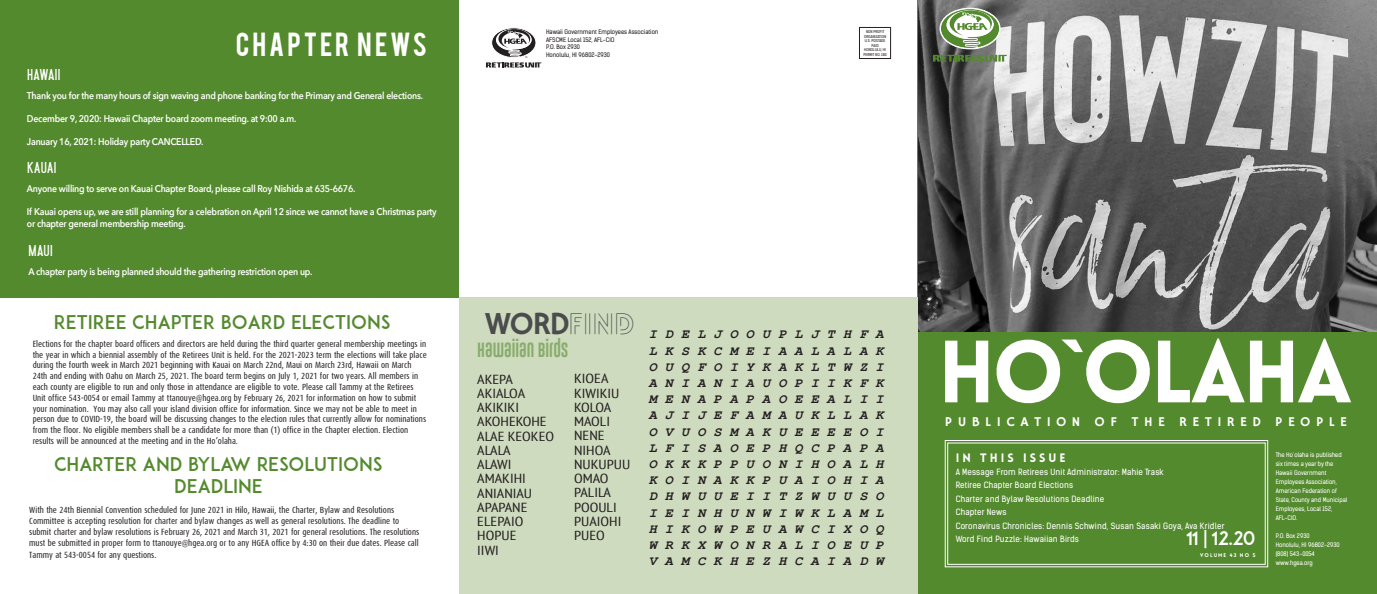
<style>
.page{position:relative;width:1377px;height:594px;background:#fff}
.page>*{position:absolute;margin:0;border:0;box-sizing:border-box;transform-origin:0 0}
.t1{font:900 86.25px "Lovelo";letter-spacing:-.04em;color:#fff}
.t2{font:32.25px "Hammersmith One";color:#4b4c4d}
.t3{font:26.25px "Bebas";letter-spacing:.115em;color:#fff}
.t4{font:18.75px/22.5px "ADAM.CGPRO";color:#548a2e;text-align:center}
.t5{font:18.75px "ADAM.CGPRO";color:#fff}
.t6{font:15px "Gobold Uplow";color:#88ac6c}
.t7{font:italic 700 13.5px "Courier New";color:#231f20}
.t8{font:13.5px "Hammersmith One";letter-spacing:.4em;color:#fff}
.t9{font:700 13.5px "Mohave";letter-spacing:.02em;color:#fff}
.t10{font:condensed 13.12px/14.2px "PT Sans";color:#231f20;scale:1.2 1}
.t11{font:900 12px "Lovelo";letter-spacing:.25em;color:#fff}
.t12{font:600 9.75px/11.7px "Avenir Next";letter-spacing:-.025em;color:#fff;scale:.9 1}
.t13{font:9px/10.8px "Dax Condensed";color:#231f20}
.t14{font:8.25px "Kelson Sans";letter-spacing:.02em;color:#fff}
.t15{font:6px/9px "Kelson Sans";color:#fff}
.t16{font:6px "Kelson Sans";color:#231f20}
.t17{font:900 5.25px "Lovelo";letter-spacing:.2em;color:#fff}
.t18{font:3.75px "Kelson Sans";color:#231f20}
.s1{font-family:"Lovelo Line";font-weight:300;font-size:28.5px}
.s2{font-family:"Arial"}
</style>
<div class="page">
<div style="left:918px;top:0;width:459px;height:594px;background:#548a2e"></div>
<img style="left:918px;top:0;width:459px;height:332px">
<div style="left:459px;top:297px;width:459px;height:297px;background:#cedbbe"></div>
<svg style="left:486px;top:27px;width:56px;height:41px"></svg>
<div style="left:859px;top:27px;width:32px;height:32px;border:1px solid #231f20"></div>
<svg style="left:945px;top:440px;width:323px;height:127px"></svg>
<div style="left:947px;top:443px;width:318px;height:122px;border:1px solid #fff"></div>
<svg style="left:933px;top:55px;width:74px;height:7px"></svg>
<svg style="left:940px;top:8px;width:61px;height:41px"></svg>
<div style="left:0;top:0;width:459px;height:297px;background:#548a2e"></div>
<p class="t3" style="left:236px;top:25px;width:193px">CHAPTER NEWS</p>
<p class="t9" style="left:27px;top:66px;width:35px">HAWAII</p>
<p class="t12" style="left:27px;top:89px;width:442px">Thank you for the many hours of sign waving and phone banking for the Primary and General elections.</p>
<p class="t12" style="left:27px;top:113px;width:301px">December 9, 2020: Hawaii Chapter board zoom meeting. at 9:00 a.m.</p>
<p class="t12" style="left:27px;top:136px;width:197px">January 16, 2021: Holiday party CANCELLED.</p>
<p class="t9" style="left:27px;top:159px;width:31px">KAUAI</p>
<p class="t12" style="left:27px;top:183px;width:367px">Anyone willing to serve on Kauai Chapter Board, please call Roy Nishida at 635-6676.</p>
<p class="t12" style="left:27px;top:206px;width:457px">If Kauai opens up, we are still planning for a celebration on April 12 since we cannot have a Christmas party or chapter general membership meeting.</p>
<p class="t9" style="left:29px;top:242px;width:26px">MAUI</p>
<p class="t12" style="left:28px;top:265px;width:317px">A chapter party is being planned should the gathering restriction open up.</p>
<p class="t4" style="left:54px;top:310px;width:339px">RETIREE CHAPTER BOARD ELECTIONS</p>
<p class="t13" style="left:33px;top:338px;width:396px">Elections for the chapter board officers and directors are held during the third quarter general membership meetings in the year in which a biennial assembly of the Retirees Unit is held. For the 2021-2023 term the elections will take place during the fourth week in March 2021 beginning with Kauai on March 22nd, Maui on March 23rd, Hawaii on March 24th and ending with Oahu on March 25, 2021. The board term begins on July 1, 2021 for two years. All members in each county are eligible to run and only those in attendance are eligible to vote. Please call Tammy at the Retirees Unit office 543-0054 or email Tammy at ttanouye@hgea.org by February 26, 2021 for information on how to submit your nomination. You may also call your island division office for information. Since we may not be able to meet in person due to COVID-19, the board will be discussing changes to the election rules that currently allow for nominations from the floor. No eligible members shall be a candidate for more than (1) office in the Chapter election. Election results will be announced at the meeting and in the Ho’olaha.</p>
<p class="t4" style="left:54px;top:452px;width:330px">CHARTER AND BYLAW RESOLUTIONS<br>DEADLINE</p>
<p class="t13" style="left:29px;top:505px;width:392px">With the 24th Biennial Convention scheduled for June 2021 in Hilo, Hawaii, the Charter, Bylaw and Resolutions Committee is accepting resolution for charter and bylaw changes as well as general resolutions. The deadline to submit charter and bylaw resolutions is February 26, 2021 and March 31, 2021 for general resolutions. The resolutions must be submitted in proper form to ttanouye@hgea.org or to any HGEA office by 4:30 on their due dates. Please call</p>
<p class="t13" style="left:29px;top:550px;width:129px">Tammy at 543-0054 for any questions.</p>
<p class="t16" style="left:546px;top:28px;width:114px">Hawaii Government Employees Association</p>
<p class="t16" style="left:546px;top:36px;width:70px">AFSCME Local 152, AFL-CIO</p>
<p class="t16" style="left:546px;top:43px;width:35px">P.O. Box 2930</p>
<p class="t16" style="left:546px;top:51px;width:65px">Honolulu, HI 96802-2930</p>
<p class="t18" style="left:866px;top:29px;width:20px">NON PROFIT</p>
<p class="t18" style="left:864px;top:34px;width:24px">ORGANIZATION</p>
<p class="t18" style="left:865px;top:38px;width:22px">U.S. POSTAGE</p>
<p class="t18" style="left:872px;top:43px;width:8px">PAID</p>
<p class="t18" style="left:864px;top:47px;width:23px">HONOLULU, HI</p>
<p class="t18" style="left:864px;top:52px;width:25px">PERMIT NO. 180</p>
<p class="t2" style="left:485px;top:306px;width:152px">WORD<span class="s1">FIND</span></p>
<p class="t10" style="left:574px;top:371px;width:30px">KIOEA</p>
<p class="t10" style="left:574px;top:385px;width:39px">KIWIKIU</p>
<p class="t10" style="left:574px;top:400px;width:33px">KOLOA<br>MAOLI</p>
<p class="t10" style="left:574px;top:428px;width:27px">NENE</p>
<p class="t10" style="left:574px;top:442px;width:32px">NIHOA</p>
<p class="t10" style="left:574px;top:457px;width:48px">NUKUPUU</p>
<p class="t10" style="left:574px;top:471px;width:30px">OMAO</p>
<p class="t10" style="left:574px;top:485px;width:32px">PALILA</p>
<p class="t10" style="left:574px;top:499px;width:37px">POOULI</p>
<p class="t10" style="left:574px;top:514px;width:41px">PUAIOHI</p>
<p class="t10" style="left:574px;top:528px;width:27px">PUEO</p>
<p class="t6" style="left:477px;top:338px;width:93px">HAWAIIAN BIRDS</p>
<p class="t10" style="left:477px;top:372px;width:31px">AKEPA</p>
<p class="t10" style="left:477px;top:386px;width:41px">AKIALOA</p>
<p class="t10" style="left:477px;top:400px;width:36px">AKIKIKI</p>
<p class="t10" style="left:477px;top:414px;width:59px">AKOHEKOHE</p>
<p class="t10" style="left:477px;top:429px;width:66px">ALAE KEOKEO</p>
<p class="t10" style="left:477px;top:443px;width:29px">ALALA</p>
<p class="t10" style="left:477px;top:457px;width:30px">ALAWI</p>
<p class="t10" style="left:477px;top:471px;width:42px">AMAKIHI</p>
<p class="t10" style="left:477px;top:486px;width:47px">ANIANIAU</p>
<p class="t10" style="left:477px;top:500px;width:43px">APAPANE</p>
<p class="t10" style="left:477px;top:514px;width:40px">ELEPAIO</p>
<p class="t10" style="left:477px;top:528px;width:34px">HOPUE</p>
<p class="t10" style="left:477px;top:543px;width:19px">IIWI</p>
<p class="t7" style="left:649px;top:325px;width:236px">I D E L J O O U P L J T H F A</p>
<p class="t7" style="left:649px;top:341px;width:236px">L K S K C M E I A A L A L A K</p>
<p class="t7" style="left:649px;top:357px;width:236px">O U Q F O I Y K A K L T W Z I</p>
<p class="t7" style="left:649px;top:373px;width:236px">A N I A N I A U O P I I K F K</p>
<p class="t7" style="left:649px;top:390px;width:236px">M E N A P A P A O E E A L I I</p>
<p class="t7" style="left:649px;top:406px;width:236px">A J I J E F A M A U K L L A K</p>
<p class="t7" style="left:649px;top:422px;width:236px">O V U O S M A K U E E E E O I</p>
<p class="t7" style="left:649px;top:438px;width:236px">L F I S A O E P H Q C P A P A</p>
<p class="t7" style="left:649px;top:454px;width:236px">O K K K P P U O N I H O A L H</p>
<p class="t7" style="left:649px;top:471px;width:236px">K O I N A K K P U A I O H I A</p>
<p class="t7" style="left:649px;top:487px;width:236px">D H W U U E I I T Z W U U S O</p>
<p class="t7" style="left:649px;top:503px;width:236px">I E I N H U N W I W K L A M L</p>
<p class="t7" style="left:649px;top:519px;width:236px">H I K O W P E U A W C I X O Q</p>
<p class="t7" style="left:649px;top:535px;width:236px">W R K X W O N R A L I O E U P</p>
<p class="t7" style="left:649px;top:552px;width:236px">V A M C K H E Z H C A I A D W</p>
<p class="t1" style="left:938px;top:318px;width:416px">HO<span class="s2">`</span>OLAHA</p>
<p class="t8" style="left:945px;top:414px;width:404px">PUBLICATION OF THE RETIRED PEOPLE</p>
<p class="t15" style="left:1276px;top:450px;width:73px">The Ho`olaha is published six times a year by the<br>Hawaii Government<br>Employees Association,<br>American Federation of<br>State, County and Municipal<br>Employees, Local 152,<br>AFL-CIO.</p>
<p class="t15" style="left:1276px;top:531px;width:35px">P.O. Box 2930</p>
<p class="t15" style="left:1276px;top:540px;width:65px">Honolulu, HI 96802-2930</p>
<p class="t15" style="left:1276px;top:549px;width:41px">(808) 543-0054</p>
<p class="t15" style="left:1276px;top:558px;width:38px">www.hgea.org</p>
<p class="t11" style="left:956px;top:450px;width:111px">IN THIS ISSUE</p>
<p class="t14" style="left:956px;top:466px;width:209px">A Message From Retirees Unit Administrator: Mahie Trask</p>
<p class="t14" style="left:956px;top:480px;width:119px">Retiree Chapter Board Elections</p>
<p class="t14" style="left:956px;top:493px;width:150px">Charter and Bylaw Resolutions Deadline</p>
<p class="t14" style="left:956px;top:507px;width:52px">Chapter News</p>
<p class="t14" style="left:956px;top:520px;width:270px">Coronavirus Chronicles: Dennis Schwind, Susan Sasaki Goya, Ava Kridler</p>
<p class="t14" style="left:956px;top:534px;width:125px">Word Find Puzzle: Hawaiian Birds</p>
<p class="t5" style="left:1186px;top:527px;width:71px">11 | 12.20</p>
<p class="t17" style="left:1200px;top:552px;width:57px">VOLUME 43 NO 5</p>
</div>
